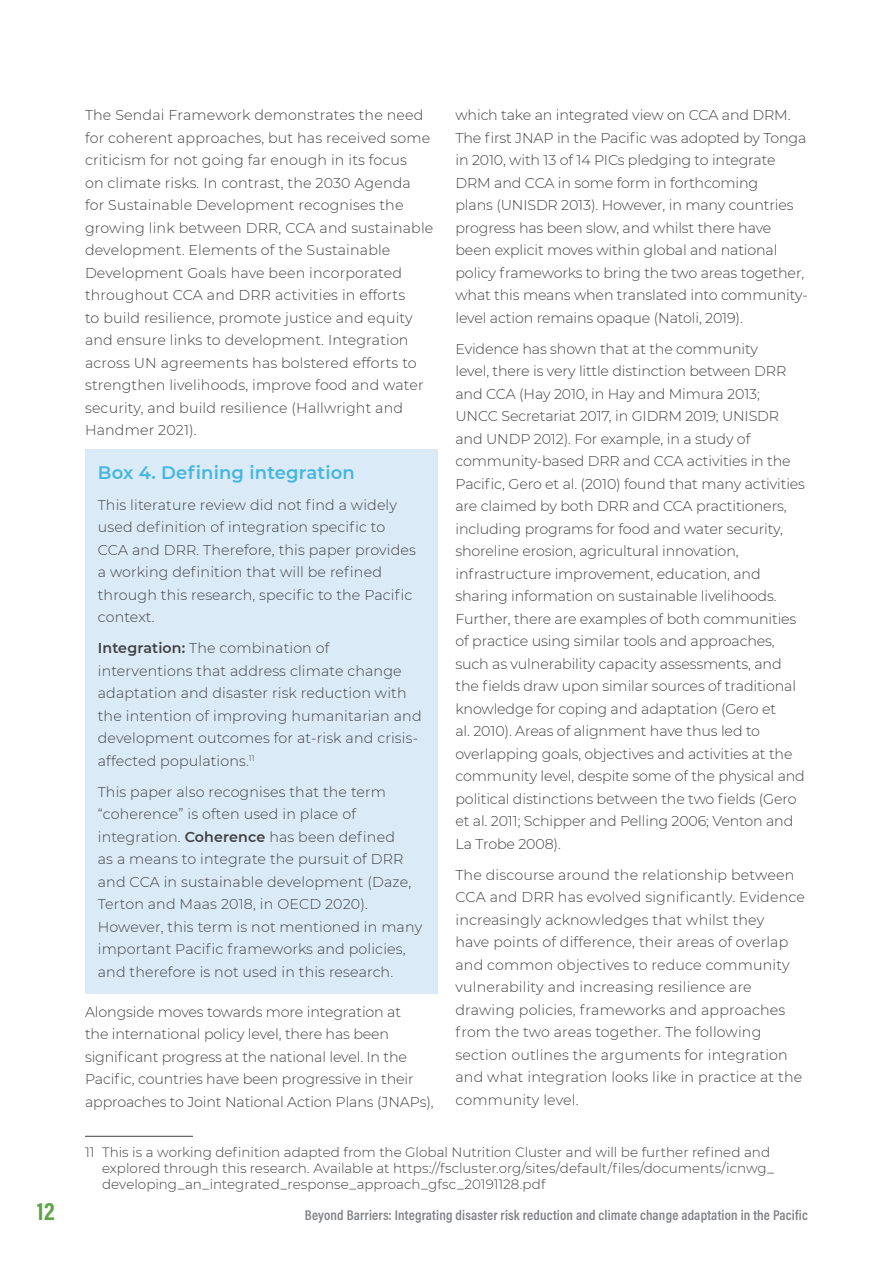
<style>
.page{position:relative;width:893px;height:1263px;background:#fff}
.page>*{position:absolute;margin:0;border:0;box-sizing:border-box;transform-origin:0 0}
.t1{font:700 25.5px "Acumin Pro Cond";color:#5ca445}
.t2{font:600 18px "Montserrat";letter-spacing:.01em;color:#44b6e1}
.t3{font:300 14.25px/22.5px "Montserrat";letter-spacing:-.005em;color:#414042}
.t4{font:600 14.25px "Acumin Pro Cond";letter-spacing:.01em;color:#808285}
.t5{font:300 13.5px/16.2px "Montserrat";color:#414042}
.s1{font-weight:600}
</style>
<div class="page">
<div style="left:85px;top:449px;width:352px;height:544px;background:#daebf7"></div>
<hr style="left:85px;top:1136px;width:108px;height:1px;background:#414042">
<p class="t3" style="left:85px;top:103px;width:350px">The Sendai Framework demonstrates the need for coherent approaches, but has received some criticism for not going far enough in its focus<br>on climate risks. In contrast, the 2030 Agenda for Sustainable Development recognises the growing link between DRR, CCA and sustainable development. Elements of the Sustainable Development Goals have been incorporated throughout CCA and DRR activities in efforts<br>to build resilience, promote justice and equity and ensure links to development. Integration across UN agreements has bolstered efforts to strengthen livelihoods, improve food and water security, and build resilience (Hallwright and Handmer 2021).</p>
<p class="t2" style="left:98px;top:460px;width:259px">Box 4. Defining integration</p>
<p class="t3" style="left:98px;top:493px;width:320px">This literature review did not find a widely used definition of integration specific to CCA and DRR. Therefore, this paper provides a working definition that will be refined through this research, specific to the Pacific context.</p>
<p class="t3" style="left:98px;top:637px;width:325px"><span class="s1">Integration:</span> The combination of interventions that address climate change adaptation and disaster risk reduction with the intention of improving humanitarian and development outcomes for at-risk and crisis&shy;affected populations.<sup>11</sup></p>
<p class="t3" style="left:98px;top:780px;width:326px">This paper also recognises that the term “coherence” is often used in place of integration. <span class="s1">Coherence</span> has been defined<br>as a means to integrate the pursuit of DRR and CCA in sustainable development (Daze, Terton and Maas 2018, in OECD 2020).<br>However, this term is not mentioned in many important Pacific frameworks and policies, and therefore is not used in this research.</p>
<p class="t3" style="left:85px;top:1000px;width:350px">Alongside moves towards more integration at<br>the international policy level, there has been significant progress at the national level. In the Pacific, countries have been progressive in their approaches to Joint National Action Plans (JNAPs),</p>
<p class="t5" style="left:102px;top:1143px;width:673px;text-indent:-17px">11 This is a working definition adapted from the Global Nutrition Cluster and will be further refined and explored through this research. Available at https://fscluster.org/sites/default/files/documents/icnwg_ developing_an_integrated_response_approach_gfsc_20191128.pdf</p>
<p class="t3" style="left:455px;top:103px;width:354px">which take an integrated view on CCA and DRM.<br>The first JNAP in the Pacific was adopted by Tonga in 2010, with 13 of 14 PICs pledging to integrate DRM and CCA in some form in forthcoming<br>plans (UNISDR 2013). However, in many countries progress has been slow, and whilst there have been explicit moves within global and national policy frameworks to bring the two areas together, what this means when translated into community&shy;level action remains opaque (Natoli, 2019).</p>
<p class="t3" style="left:455px;top:337px;width:351px">Evidence has shown that at the community<br>level, there is very little distinction between DRR and CCA (Hay 2010, in Hay and Mimura 2013; UNCC Secretariat 2017, in GIDRM 2019; UNISDR and UNDP 2012). For example, in a study of community-based DRR and CCA activities in the Pacific, Gero et al. (2010) found that many activities are claimed by both DRR and CCA practitioners, including programs for food and water security, shoreline erosion, agricultural innovation, infrastructure improvement, education, and sharing information on sustainable livelihoods.<br>Further, there are examples of both communities of practice using similar tools and approaches, such as vulnerability capacity assessments, and the fields draw upon similar sources of traditional knowledge for coping and adaptation (Gero et<br>al. 2010). Areas of alignment have thus led to overlapping goals, objectives and activities at the community level, despite some of the physical and political distinctions between the two fields (Gero et al. 2011; Schipper and Pelling 2006; Venton and La Trobe 2008).</p>
<p class="t3" style="left:455px;top:863px;width:351px">The discourse around the relationship between CCA and DRR has evolved significantly. Evidence increasingly acknowledges that whilst they<br>have points of difference, their areas of overlap and common objectives to reduce community vulnerability and increasing resilience are drawing policies, frameworks and approaches from the two areas together. The following section outlines the arguments for integration and what integration looks like in practice at the community level.</p>
<h1 class="t1" style="left:37px;top:1194px;width:19px">12</h1>
<p class="t4" style="left:305px;top:1205px;width:505px">Beyond Barriers: Integrating disaster risk reduction and climate change adaptation in the Pacific</p>
</div>
